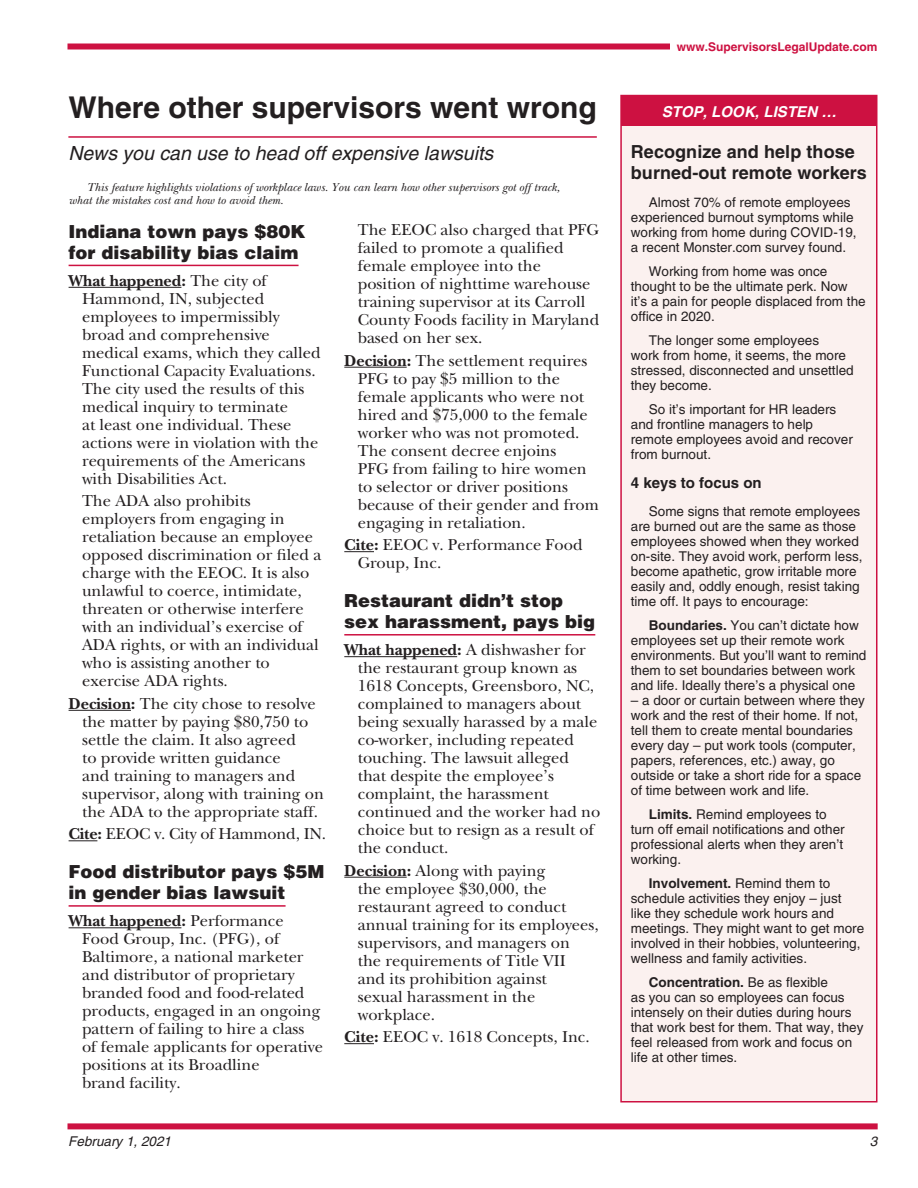
<style>
.page{position:relative;width:918px;height:1188px;background:#fff}
.page>*{position:absolute;margin:0;border:0;box-sizing:border-box;transform-origin:0 0}
.t1{font:700 30px "Helvetica";color:#231f20}
.Kicker_-_inside_SLU{font:italic 19.5px "Helvetica";color:#231f20}
.P__3_Subhead_SLU{font:900 18px/21px "Helvetica";color:#231f20}
.Sidebar_Head_SLU{font:700 18px/21px "Helvetica";letter-spacing:.005em;color:#231f20}
.Copy_bullets_SLU{font:16.5px/18px "New Baskerville";color:#231f20}
.Sidebar_Cap_SLU{font:italic 700 15px "Helvetica";letter-spacing:.005em;color:#fff}
.Sidebar_Subhead_SLU{font:700 15px "Helvetica";color:#231f20}
.Sidebar_copy_SLU{font:13.5px/15px "Helvetica";color:#231f20}
.t2{font:italic 13.5px "Helvetica";color:#231f20}
.t3{font:italic 12px/13.5px "New Baskerville";color:#231f20}
.t4{font:700 12px "Helvetica";color:#cd1141}
.s1{font-weight:700}
</style>
<div class="page">
<div style="left:68px;top:44px;width:810px;height:6px;background:#cd1141"></div>
<div style="left:670px;top:38px;width:208px;height:18px;background:#fff"></div>
<div style="left:621px;top:96px;width:256px;height:1006px;background:#fbf1ef"></div>
<div style="left:620px;top:95px;width:257px;height:1007px;border:2px solid #cd1141"></div>
<div style="left:621px;top:96px;width:256px;height:30px;background:#cd1141"></div>
<div style="left:68px;top:1123px;width:810px;height:6px;background:#cd1141"></div>
<hr style="left:69px;top:265px;width:230px;height:1px;background:#cd1141">
<hr style="left:69px;top:287px;width:112px;height:1px;background:#231f20">
<hr style="left:69px;top:710px;width:62px;height:1px;background:#231f20">
<svg style="left:69px;top:840px;width:28px;height:1px"></svg>
<hr style="left:69px;top:905px;width:217px;height:2px;background:#cd1141">
<hr style="left:69px;top:927px;width:112px;height:1px;background:#231f20">
<hr style="left:344px;top:367px;width:63px;height:1px;background:#231f20">
<hr style="left:344px;top:551px;width:30px;height:1px;background:#231f20">
<hr style="left:344px;top:634px;width:251px;height:2px;background:#cd1141">
<hr style="left:344px;top:656px;width:113px;height:1px;background:#231f20">
<hr style="left:344px;top:877px;width:63px;height:1px;background:#231f20">
<hr style="left:344px;top:1043px;width:30px;height:1px;background:#231f20">
<hr style="left:68px;top:136px;width:529px;height:2px;background:#cd1141">
<p class="t1" style="left:68px;top:89px;width:530px">Where other supervisors went wrong</p>
<p class="Kicker_-_inside_SLU" style="left:68px;top:142px;width:426px">News you can use to head off expensive lawsuits</p>
<p class="t3" style="left:69px;top:180px;width:493px;text-indent:18px">This feature highlights violations of workplace laws. You can learn how other supervisors got off track, what the mistakes cost and how to avoid them.</p>
<p class="P__3_Subhead_SLU" style="left:69px;top:220px;width:239px">Indiana town pays $80K for disability bias claim</p>
<p class="Copy_bullets_SLU" style="left:82px;top:271px;width:240px;text-indent:-14px"><span class="s1">What happened:</span> The city of<br>Hammond, IN, subjected employees to impermissibly broad and comprehensive medical exams, which they called<br>Functional Capacity Evaluations.<br>The city used the results of this medical inquiry to terminate<br>at least one individual. These actions were in violation with the requirements of the Americans with Disabilities Act.</p>
<p class="Copy_bullets_SLU" style="left:82px;top:492px;width:241px">The ADA also prohibits employers from engaging in retaliation because an employee opposed discrimination or filed a charge with the EEOC. It is also unlawful to coerce, intimidate, threaten or otherwise interfere with an individual’s exercise of<br>ADA rights, or with an individual who is assisting another to exercise ADA rights.</p>
<p class="Copy_bullets_SLU" style="left:82px;top:694px;width:243px;text-indent:-14px"><span class="s1">Decision:</span> The city chose to resolve the matter by paying $80,750 to settle the claim. It also agreed<br>to provide written guidance<br>and training to managers and supervisor, along with training on the ADA to the appropriate staff.</p>
<p class="Copy_bullets_SLU" style="left:69px;top:825px;width:259px"><span class="s1">Cite:</span> EEOC v. City of Hammond, IN.</p>
<p class="P__3_Subhead_SLU" style="left:69px;top:861px;width:257px">Food distributor pays $5M in gender bias lawsuit</p>
<p class="Copy_bullets_SLU" style="left:82px;top:912px;width:242px;text-indent:-14px"><span class="s1">What happened:</span> Performance<br>Food Group, Inc. (PFG), of<br>Baltimore, a national marketer and distributor of proprietary branded food and food-related products, engaged in an ongoing pattern of failing to hire a class of female applicants for operative positions at its Broadline<br>brand facility.</p>
<p class="Copy_bullets_SLU" style="left:358px;top:221px;width:243px">The EEOC also charged that PFG failed to promote a qualified female employee into the position of nighttime warehouse training supervisor at its Carroll<br>County Foods facility in Maryland based on her sex.</p>
<p class="Copy_bullets_SLU" style="left:358px;top:351px;width:243px;text-indent:-14px"><span class="s1">Decision:</span> The settlement requires<br>PFG to pay $5 million to the female applicants who were not hired and $75,000 to the female worker who was not promoted.<br>The consent decree enjoins<br>PFG from failing to hire women to selector or driver positions because of their gender and from engaging in retaliation.</p>
<p class="Copy_bullets_SLU" style="left:358px;top:536px;width:226px;text-indent:-14px"><span class="s1">Cite:</span> EEOC v. Performance Food<br>Group, Inc.</p>
<p class="P__3_Subhead_SLU" style="left:344px;top:590px;width:253px">Restaurant didn’t stop sex harassment, pays big</p>
<p class="Copy_bullets_SLU" style="left:358px;top:641px;width:244px;text-indent:-14px"><span class="s1">What happened:</span> A dishwasher for the restaurant group known as<br>1618 Concepts, Greensboro, NC, complained to managers about being sexually harassed by a male co-worker, including repeated touching. The lawsuit alleged that despite the employee’s complaint, the harassment continued and the worker had no choice but to resign as a result of the conduct.</p>
<p class="Copy_bullets_SLU" style="left:358px;top:861px;width:242px;text-indent:-14px"><span class="s1">Decision:</span> Along with paying<br>the employee $30,000, the restaurant agreed to conduct annual training for its employees, supervisors, and managers on<br>the requirements of Title VII<br>and its prohibition against<br>sexual harassment in the workplace.</p>
<p class="Copy_bullets_SLU" style="left:344px;top:1028px;width:247px"><span class="s1">Cite:</span> EEOC v. 1618 Concepts, Inc.</p>
<p class="t4" style="left:677px;top:40px;width:202px">www.SupervisorsLegalUpdate.com</p>
<p class="Sidebar_Cap_SLU" style="left:662px;top:102px;width:176px">STOP, LOOK, LISTEN …</p>
<p class="Sidebar_Head_SLU" style="left:631px;top:141px;width:238px">Recognize and help those burned-out remote workers</p>
<p class="Sidebar_copy_SLU" style="left:631px;top:195px;width:227px;text-indent:18px">Almost 70% of remote employees experienced burnout symptoms while working from home during COVID-19, a recent Monster.com survey found.</p>
<p class="Sidebar_copy_SLU" style="left:631px;top:264px;width:236px;text-indent:18px">Working from home was once thought to be the ultimate perk. Now it’s a pain for people displaced from the office in 2020.</p>
<p class="Sidebar_copy_SLU" style="left:631px;top:333px;width:224px;text-indent:18px">The longer some employees<br>work from home, it seems, the more stressed, disconnected and unsettled they become.</p>
<p class="Sidebar_copy_SLU" style="left:631px;top:402px;width:224px;text-indent:18px">So it’s important for HR leaders and frontline managers to help remote employees avoid and recover from burnout.</p>
<p class="Sidebar_Subhead_SLU" style="left:631px;top:473px;width:132px">4 keys to focus on</p>
<p class="Sidebar_copy_SLU" style="left:631px;top:504px;width:233px;text-indent:18px">Some signs that remote employees are burned out are the same as those employees showed when they worked on-site. They avoid work, perform less, become apathetic, grow irritable more easily and, oddly enough, resist taking time off. It pays to encourage:</p>
<p class="Sidebar_copy_SLU" style="left:631px;top:618px;width:237px;text-indent:18px"><span class="s1">Boundaries.</span> You can’t dictate how employees set up their remote work environments. But you’ll want to remind them to set boundaries between work and life. Ideally there’s a physical one</p>
<p class="Sidebar_copy_SLU" style="left:631px;top:693px;width:236px">– a door or curtain between where they work and the rest of their home. If not, tell them to create mental boundaries every day – put work tools (computer, papers, references, etc.) away, go outside or take a short ride for a space of time between work and life.</p>
<p class="Sidebar_copy_SLU" style="left:631px;top:807px;width:215px;text-indent:18px"><span class="s1">Limits.</span> Remind employees to turn off email notifications and other professional alerts when they aren’t working.</p>
<p class="Sidebar_copy_SLU" style="left:631px;top:876px;width:235px;text-indent:18px"><span class="s1">Involvement.</span> Remind them to schedule activities they enjoy – just like they schedule work hours and meetings. They might want to get more involved in their hobbies, volunteering, wellness and family activities.</p>
<p class="Sidebar_copy_SLU" style="left:631px;top:975px;width:234px;text-indent:18px"><span class="s1">Concentration.</span> Be as flexible<br>as you can so employees can focus intensely on their duties during hours that work best for them. That way, they feel released from work and focus on life at other times.</p>
<p class="t2" style="left:68px;top:1133px;width:104px">February 1, 2021</p>
<p class="t2" style="left:870px;top:1133px;width:9px">3</p>
</div>
